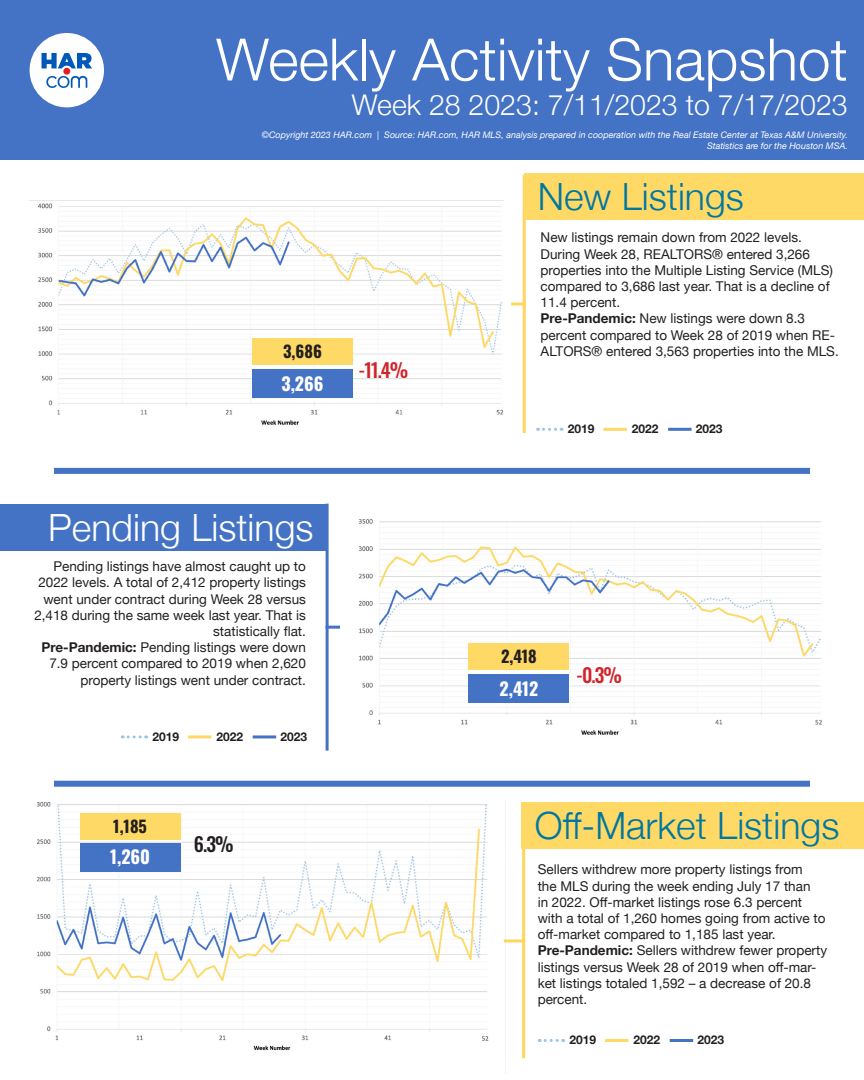
<style>
.page{position:relative;width:864px;height:1080px;background:#fff}
.page>*{position:absolute;margin:0;border:0;box-sizing:border-box;transform-origin:0 0}
.t1{font:300 58.5px "Helvetica Neue";color:#fff}
.t2{font:300 37.5px "Helvetica Neue";color:#0077a1}
.t3{font:300 37.5px "Helvetica Neue";color:#fff}
.t4{font:300 28.5px "Helvetica Neue";color:#fff}
.t5{font:500 19.5px "Oswald";color:#d1232a}
.t6{font:500 19.5px "Oswald";color:#231f20}
.t7{font:700 18px "Oswald";color:#fff}
.t8{font:700 16.5px "Oswald";color:#231f20}
.t9{font:13.5px/16.2px "Helvetica Neue";color:#231f20}
.t10{font:700 12px "Helvetica Neue";color:#231f20}
.t11{font:italic 9px "Helvetica Neue";color:#fff}
.s1{font-weight:700}
</style>
<div class="page">
<img style="left:30px;top:200px;width:474px;height:225px">
<img style="left:358px;top:519px;width:464px;height:216px">
<img style="left:36px;top:802px;width:469px;height:249px">
<div style="left:0;top:0;width:864px;height:160px;background:#4472c4"></div>
<div style="left:30px;top:33px;width:74px;height:74px;background:#fff;border-radius:50%"></div>
<div style="left:63px;top:68px;width:7px;height:7px;background:#df2127;border-radius:50%"></div>
<svg style="left:46px;top:76px;width:41px;height:12px"></svg>
<svg style="left:42px;top:53px;width:50px;height:15px"></svg>
<hr style="left:523px;top:175px;width:3px;height:258px;background:#ffd55d">
<hr style="left:511px;top:302px;width:15px;height:3px;background:#ffd55d">
<hr style="left:326px;top:504px;width:3px;height:247px;background:#4472c4">
<hr style="left:326px;top:626px;width:14px;height:3px;background:#4472c4">
<hr style="left:522px;top:823px;width:3px;height:235px;background:#ffd55d">
<hr style="left:504px;top:939px;width:21px;height:3px;background:#ffd55d">
<div style="left:524px;top:173px;width:340px;height:47px;background:#ffd966"></div>
<div style="left:521px;top:802px;width:343px;height:47px;background:#ffd966"></div>
<div style="left:0;top:504px;width:327px;height:47px;background:#4472c4"></div>
<div style="left:252px;top:338px;width:101px;height:27px;background:#ffd966"></div>
<div style="left:469px;top:643px;width:100px;height:27px;background:#ffd966"></div>
<div style="left:80px;top:813px;width:100px;height:27px;background:#ffd966"></div>
<div style="left:252px;top:370px;width:101px;height:28px;background:#4472c4"></div>
<div style="left:469px;top:675px;width:100px;height:28px;background:#4472c4"></div>
<div style="left:80px;top:843px;width:100px;height:28px;background:#4472c4"></div>
<div style="left:54px;top:468px;width:756px;height:6px;background:#4472c4"></div>
<div style="left:54px;top:781px;width:756px;height:6px;background:#4472c4"></div>
<svg style="left:538px;top:428px;width:24px;height:3px"></svg>
<hr style="left:603px;top:428px;width:24px;height:3px;background:#ffd966">
<hr style="left:668px;top:428px;width:24px;height:3px;background:#4472c4">
<svg style="left:122px;top:735px;width:25px;height:3px"></svg>
<hr style="left:188px;top:735px;width:23px;height:3px;background:#ffd966">
<hr style="left:253px;top:735px;width:23px;height:3px;background:#4472c4">
<svg style="left:539px;top:1039px;width:25px;height:3px"></svg>
<hr style="left:605px;top:1039px;width:23px;height:3px;background:#ffd966">
<hr style="left:670px;top:1039px;width:23px;height:3px;background:#4472c4">
<p class="t1" style="left:216px;top:12px;width:633px">Weekly Activity Snapshot</p>
<p class="t4" style="left:352px;top:82px;width:497px">Week 28 2023: 7/11/2023 to 7/17/2023</p>
<p class="t11" style="left:262px;top:128px;width:588px">©Copyright 2023 HAR.com | Source: HAR.com, HAR MLS, analysis prepared in cooperation with the Real Estate Center at Texas A&amp;M University.</p>
<p class="t11" style="left:707px;top:139px;width:143px">Statistics are for the Houston MSA.</p>
<p class="t8" style="left:283px;top:343px;width:40px">3,686</p>
<p class="t7" style="left:281px;top:375px;width:44px">3,266</p>
<p class="t5" style="left:358px;top:360px;width:51px">-11.4%</p>
<p class="t3" style="left:48px;top:497px;width:267px">Pending Listings</p>
<p class="t9" style="left:34px;top:559px;width:273px;text-align:right">Pending listings have almost caught up to 2022 levels. A total of 2,412 property listings went under contract during Week 28 versus 2,418 during the same week last year. That is statistically flat.</p>
<p class="t9" style="left:41px;top:640px;width:266px;text-align:right"><span class="s1">Pre-Pandemic:</span> Pending listings were down<br>7.9 percent compared to 2019 when 2,620 property listings went under contract.</p>
<p class="t10" style="left:152px;top:727px;width:28px">2019</p>
<p class="t10" style="left:216px;top:727px;width:28px">2022</p>
<p class="t10" style="left:280px;top:727px;width:28px">2023</p>
<p class="t8" style="left:113px;top:818px;width:35px">1,185</p>
<p class="t7" style="left:110px;top:848px;width:42px">1,260</p>
<p class="t6" style="left:194px;top:834px;width:41px">6.3%</p>
<p class="t2" style="left:538px;top:167px;width:208px">New Listings</p>
<p class="t9" style="left:541px;top:230px;width:294px">New listings remain down from 2022 levels.<br>During Week 28, REALTORS® entered 3,266 properties into the Multiple Listing Service (MLS) compared to 3,686 last year. That is a decline of 11.4 percent.</p>
<p class="t9" style="left:541px;top:311px;width:300px"><span class="s1">Pre-Pandemic:</span> New listings were down 8.3 percent compared to Week 28 of 2019 when RE-<br>ALTORS® entered 3,563 properties into the MLS.</p>
<p class="t10" style="left:568px;top:419px;width:28px">2019</p>
<p class="t10" style="left:632px;top:419px;width:28px">2022</p>
<p class="t10" style="left:696px;top:419px;width:28px">2023</p>
<p class="t8" style="left:501px;top:648px;width:37px">2,418</p>
<p class="t7" style="left:499px;top:679px;width:40px">2,412</p>
<p class="t5" style="left:576px;top:665px;width:47px">-0.3%</p>
<p class="t2" style="left:535px;top:795px;width:306px">Off-Market Listings</p>
<p class="t9" style="left:538px;top:862px;width:289px">Sellers withdrew more property listings from<br>the MLS during the week ending July 17 than<br>in 2022. Off-market listings rose 6.3 percent with a total of 1,260 homes going from active to off-market compared to 1,185 last year.</p>
<p class="t9" style="left:538px;top:943px;width:291px"><span class="s1">Pre-Pandemic:</span> Sellers withdrew fewer property listings versus Week 28 of 2019 when off-mar&shy;ket listings totaled 1,592 – a decrease of 20.8 percent.</p>
<p class="t10" style="left:569px;top:1031px;width:28px">2019</p>
<p class="t10" style="left:633px;top:1031px;width:28px">2022</p>
<p class="t10" style="left:697px;top:1031px;width:28px">2023</p>
</div>
